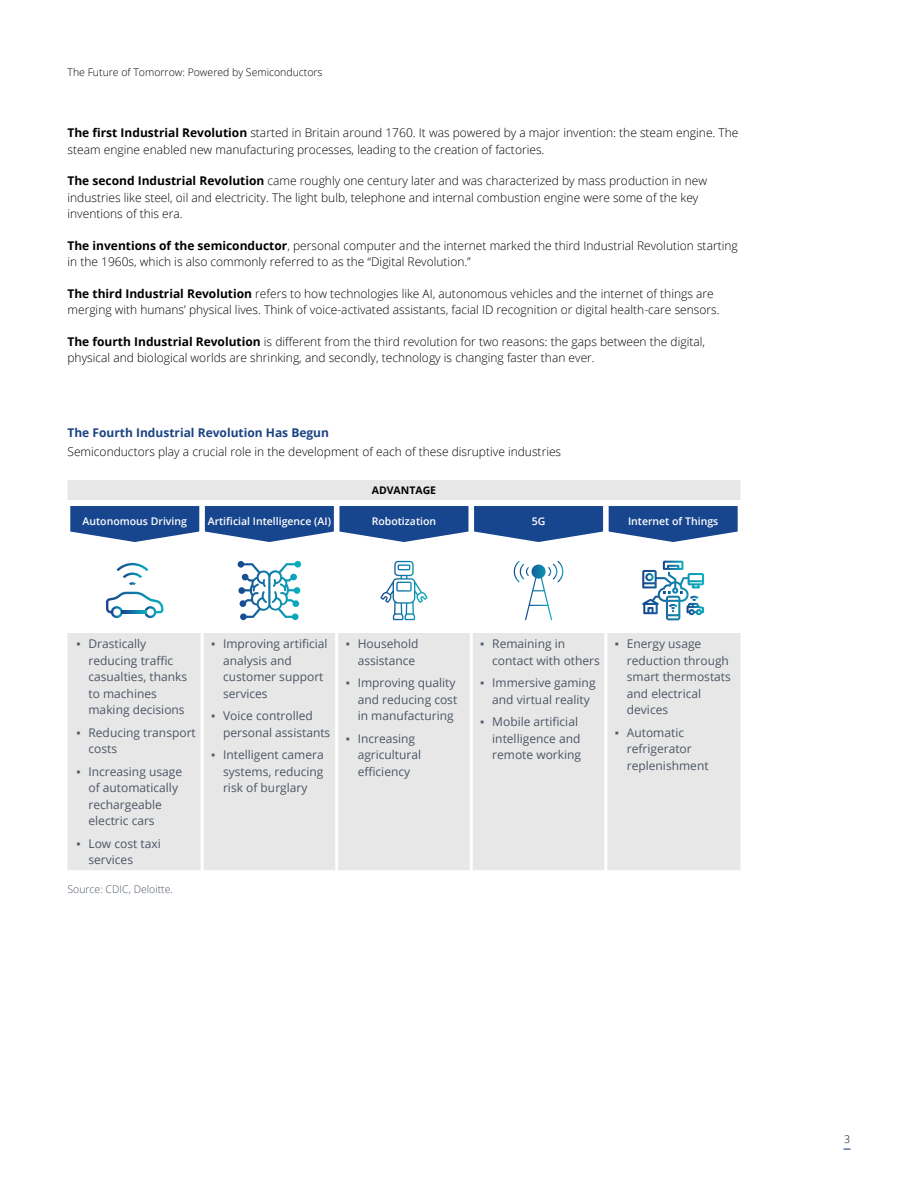
<style>
.page{position:relative;width:918px;height:1188px;background:#fff}
.page>*{position:absolute;margin:0;border:0;box-sizing:border-box;transform-origin:0 0}
.t1{font:300 12px/16.5px "Open Sans";color:#010102}
.t2{font:12px/16.5px "Open Sans";color:#4c5665}
.t3{font:700 12px "Open Sans";color:#1b4383}
.t4{font:600 10.5px "Open Sans";color:#fff}
.t5{font:300 10.5px "Open Sans";color:#010102}
.t6{font:300 10.5px "Open Sans";color:#4c5665}
.t7{font:700 10.5px "Open Sans";color:#010102}
.s1{font-weight:700}
.s2{font-family:"Arial"}
</style>
<div class="page">
<svg style="left:68px;top:480px;width:672px;height:390px;fill:#e7e7e7"></svg>
<hr style="left:201px;top:633px;width:3px;height:237px;background:#fff">
<hr style="left:335px;top:633px;width:3px;height:237px;background:#fff">
<hr style="left:470px;top:633px;width:3px;height:237px;background:#fff">
<hr style="left:604px;top:633px;width:3px;height:237px;background:#fff">
<svg style="left:70px;top:506px;width:129px;height:36px;background:#39619f"></svg>
<svg style="left:205px;top:506px;width:263px;height:36px;background:#3c64a1"></svg>
<svg style="left:474px;top:506px;width:129px;height:36px;background:#38619f"></svg>
<svg style="left:609px;top:506px;width:129px;height:36px;background:#39619f"></svg>
<svg style="left:106px;top:592px;width:58px;height:26px"></svg>
<svg style="left:122px;top:611px;width:24px;height:2px"></svg>
<svg style="left:117px;top:563px;width:31px;height:22px"></svg>
<svg style="left:238px;top:561px;width:63px;height:59px"></svg>
<svg style="left:380px;top:561px;width:48px;height:59px"></svg>
<svg style="left:514px;top:561px;width:49px;height:59px"></svg>
<svg style="left:642px;top:561px;width:62px;height:59px"></svg>
<p class="t5" style="left:68px;top:65px;width:257px">The Future of Tomorrow: Powered by Semiconductors</p>
<p class="t1" style="left:68px;top:124px;width:673px"><span class="s1">The first Industrial Revolution</span> started in Britain around 1760. It was powered by a major invention: the steam engine. The steam engine enabled new manufacturing processes, leading to the creation of factories.</p>
<p class="t1" style="left:68px;top:172px;width:641px"><span class="s1">The second Industrial Revolution</span> came roughly one century later and was characterized by mass production in new industries like steel, oil and electricity. The light bulb, telephone and internal combustion engine were some of the key inventions of this era.</p>
<p class="t1" style="left:68px;top:237px;width:672px"><span class="s1">The inventions of the semiconductor</span>, personal computer and the internet marked the third Industrial Revolution starting in the 1960s, which is also commonly referred to as the “Digital Revolution.”</p>
<p class="t1" style="left:68px;top:285px;width:654px"><span class="s1">The third Industrial Revolution</span> refers to how technologies like AI, autonomous vehicles and the internet of things are merging with humans’ physical lives. Think of voice-activated assistants, facial ID recognition or digital health-care sensors.</p>
<p class="t1" style="left:68px;top:333px;width:639px"><span class="s1">The fourth Industrial Revolution</span> is different from the third revolution for two reasons: the gaps between the digital, physical and biological worlds are shrinking, and secondly, technology is changing faster than ever.</p>
<p class="t3" style="left:68px;top:424px;width:263px">The Fourth Industrial Revolution Has Begun</p>
<p class="t1" style="left:68px;top:443px;width:495px">Semiconductors play a crucial role in the development of each of these disruptive industries</p>
<p class="t7" style="left:372px;top:483px;width:66px">ADVANTAGE</p>
<p class="t4" style="left:83px;top:514px;width:106px">Autonomous Driving</p>
<p class="t4" style="left:208px;top:514px;width:125px">Artificial Intelligence (AI)</p>
<p class="t4" style="left:372px;top:514px;width:66px">Robotization</p>
<p class="t4" style="left:532px;top:514px;width:15px">5G</p>
<p class="t4" style="left:628px;top:514px;width:92px">Internet of Things</p>
<p class="t2" style="left:89px;top:635px;width:100px;text-indent:-12px"><span class="s2">▪</span> Drastically reducing traffic casualties, thanks to machines making decisions</p>
<p class="t2" style="left:89px;top:724px;width:109px;text-indent:-12px"><span class="s2">▪</span> Reducing transport costs</p>
<p class="t2" style="left:89px;top:763px;width:95px;text-indent:-12px"><span class="s2">▪</span> Increasing usage of automatically rechargeable electric cars</p>
<p class="t2" style="left:89px;top:835px;width:74px;text-indent:-12px"><span class="s2">▪</span> Low cost taxi services</p>
<p class="t6" style="left:68px;top:882px;width:107px">Source: CDIC, Deloitte.</p>
<p class="t2" style="left:223px;top:635px;width:106px;text-indent:-12px"><span class="s2">▪</span> Improving artificial analysis and customer support services</p>
<p class="t2" style="left:223px;top:707px;width:109px;text-indent:-12px"><span class="s2">▪</span> Voice controlled personal assistants</p>
<p class="t2" style="left:223px;top:746px;width:102px;text-align:justify;text-indent:-12px"><span class="s2">▪</span> Intelligent camera systems, reducing risk of burglary</p>
<p class="t2" style="left:346px;top:635px;width:74px;text-align:right"><span class="s2">▪</span> Household assistance</p>
<p class="t2" style="left:358px;top:674px;width:101px;text-indent:-12px"><span class="s2">▪</span> Improving quality and reducing cost in manufacturing</p>
<p class="t2" style="left:358px;top:730px;width:65px;text-indent:-12px"><span class="s2">▪</span> Increasing agricultural efficiency</p>
<p class="t2" style="left:492px;top:635px;width:109px;text-indent:-12px"><span class="s2">▪</span> Remaining in contact with others</p>
<p class="t2" style="left:480px;top:674px;width:117px;text-align:center"><span class="s2">▪</span> Immersive gaming and virtual reality</p>
<p class="t2" style="left:492px;top:713px;width:90px;text-indent:-12px"><span class="s2">▪</span> Mobile artificial intelligence and remote working</p>
<p class="t2" style="left:627px;top:635px;width:106px;text-indent:-12px"><span class="s2">▪</span> Energy usage reduction through smart thermostats and electrical devices</p>
<p class="t2" style="left:627px;top:724px;width:83px;text-indent:-12px"><span class="s2">▪</span> Automatic refrigerator replenishment</p>
<p class="t5" style="left:844px;top:1132px;width:7px">3</p>
</div>
